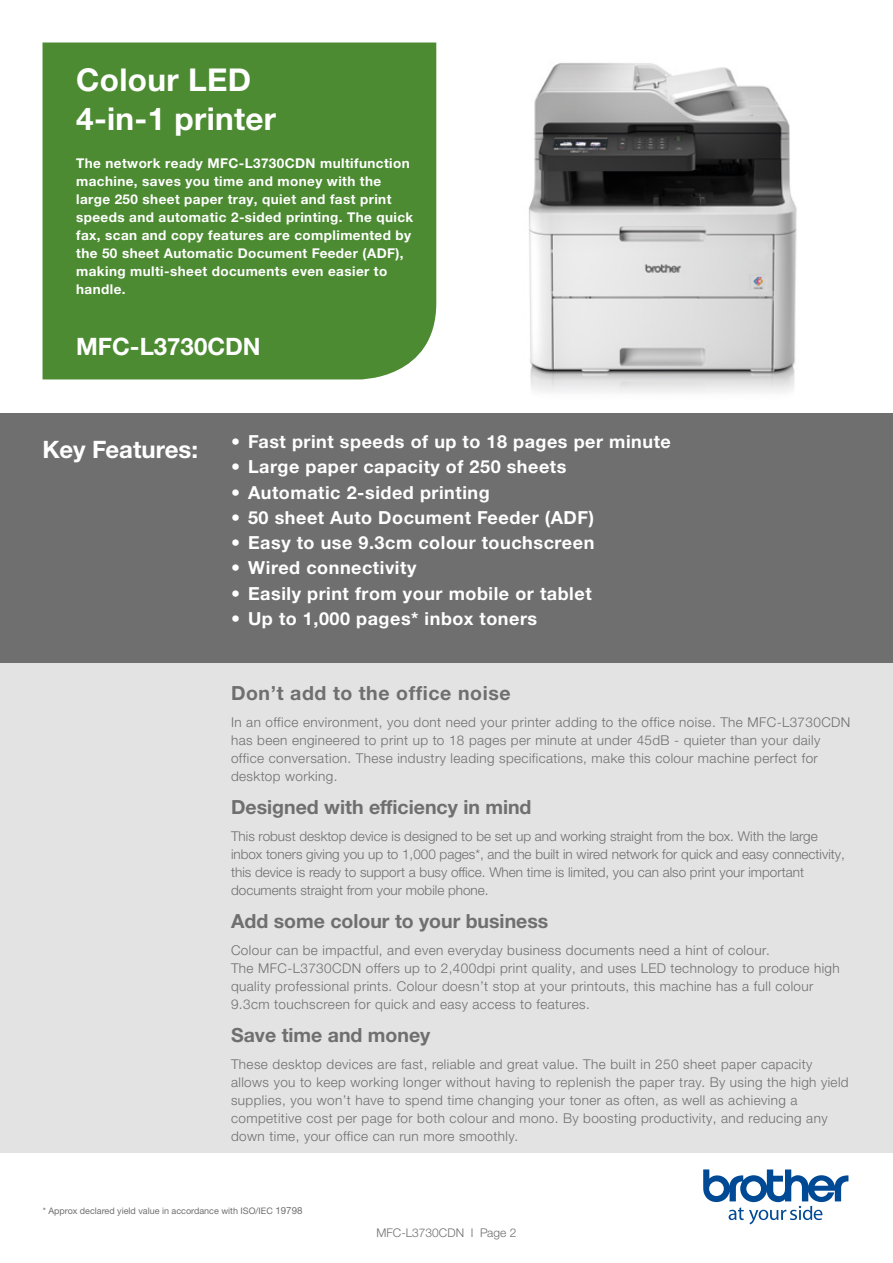
<style>
.page{position:relative;width:893px;height:1263px;background:#fff}
.page>*{position:absolute;margin:0;border:0;box-sizing:border-box;transform-origin:0 0}
.t1{font:700 31.5px/39px "Helvetica Neue LTW1 G";letter-spacing:.01em;color:#fff}
.t2{font:700 24px "Helvetica Neue LTW1 G";color:#fff}
.t3{font:700 19.5px "Helvetica Neue LTW1 G";color:#706f6f}
.t4{font:700 19.5px "Helvetica Neue LTW1 G";letter-spacing:.03em;color:#706f6f}
.t5{font:700 18px "Helvetica Neue LTW1 G";letter-spacing:.03em;color:#fff}
.t6{font:300 13.5px/18px "Helvetica Neue LTW1 G";letter-spacing:.03em;color:#706f6f}
.t7{font:300 13.5px/18px "Helvetica Neue LTW1 G";color:#706f6f}
.t8{font:700 13.5px/18px "Helvetica Neue LTW1 G";letter-spacing:.03em;color:#fff}
.t9{font:300 12px "Helvetica Neue LTW1 G";color:#706f6f}
.t10{font:9px "Helvetica Neue LTW1 G";color:#706f6f}
.s1{font-size:9.75px}
</style>
<div class="page">
<img style="left:528px;top:63px;width:269px;height:330px">
<svg style="left:703px;top:1169px;width:145px;height:55px"></svg>
<div style="left:0;top:413px;width:893px;height:740px;background:#e3e3e3"></div>
<div style="left:43px;top:43px;width:393px;height:336px;background:#4c8b32"></div>
<div style="left:0;top:413px;width:893px;height:249px;background:#706f6f"></div>
<h1 class="t1" style="left:76px;top:60px;width:201px">Colour LED<br>4-in-1 printer</h1>
<p class="t8" style="left:76px;top:154px;width:339px">The network ready MFC-L3730CDN multifunction machine, saves you time and money with the large 250 sheet paper tray, quiet and fast print speeds and automatic 2-sided printing. The quick fax, scan and copy features are complimented by the 50 sheet Automatic Document Feeder (ADF), making multi-sheet documents even easier to handle.</p>
<h2 class="t2" style="left:76px;top:332px;width:186px">MFC-L3730CDN</h2>
<h2 class="t2" style="left:43px;top:434px;width:157px">Key Features:</h2>
<h3 class="t5" style="left:231px;top:430px;width:441px">• Fast print speeds of up to 18 pages per minute</h3>
<h3 class="t5" style="left:231px;top:456px;width:337px">• Large paper capacity of 250 sheets</h3>
<h3 class="t5" style="left:231px;top:481px;width:260px">• Automatic 2-sided printing</h3>
<h3 class="t5" style="left:231px;top:506px;width:364px">• 50 sheet Auto Document Feeder (ADF)</h3>
<h3 class="t5" style="left:231px;top:531px;width:365px">• Easy to use 9.3cm colour touchscreen</h3>
<h3 class="t5" style="left:231px;top:557px;width:187px">• Wired connectivity</h3>
<h3 class="t5" style="left:231px;top:582px;width:362px">• Easily print from your mobile or tablet</h3>
<h3 class="t5" style="left:231px;top:608px;width:308px">• Up to 1,000 pages* inbox toners</h3>
<h3 class="t4" style="left:231px;top:681px;width:281px">Don’t add to the office noise</h3>
<p class="t6" style="left:231px;top:713px;width:621px">In an office environment, you dont need your printer adding to the office noise. The MFC-L3730CDN has been engineered to print up to 18 pages per minute at under 45dB - quieter than your daily office conversation. These industry leading specifications, make this colour machine perfect for desktop working.</p>
<h3 class="t3" style="left:231px;top:795px;width:302px">Designed with efficiency in mind</h3>
<p class="t7" style="left:231px;top:827px;width:615px">This robust desktop device is designed to be set up and working straight from the box. With the large inbox toners giving you up to 1,000 pages*, and the built in wired network for quick and easy connectivity, this device is ready to support a busy office. When time is limited, you can also print your important documents straight from your mobile phone.</p>
<h3 class="t3" style="left:231px;top:909px;width:319px">Add some colour to your business</h3>
<p class="t6" style="left:231px;top:941px;width:610px">Colour can be impactful, and even everyday business documents need a hint of colour.<br>The MFC-L3730CDN offers up to 2,400dpi print quality, and uses LED technology to produce high quality professional prints. Colour doesn’t stop at your printouts, this machine has a full colour 9.3cm touchscreen for quick and easy access to features.</p>
<h3 class="t3" style="left:231px;top:1023px;width:201px">Save time and money</h3>
<p class="t6" style="left:231px;top:1055px;width:619px">These desktop devices are fast, reliable and great value. The built in 250 sheet paper capacity allows you to keep working longer without having to replenish the paper tray. By using the high yield supplies, you won’t have to spend time changing your toner as often, as well as achieving a competitive cost per page for both colour and mono. By boosting productivity, and reducing any down time, your office can run more smoothly.</p>
<p class="t10" style="left:43px;top:1205px;width:261px">* Approx declared yield value in accordance with ISO/IEC <span class="s1">19798</span></p>
<p class="t9" style="left:376px;top:1226px;width:141px">MFC-L3730CDN I Page 2</p>
</div>
